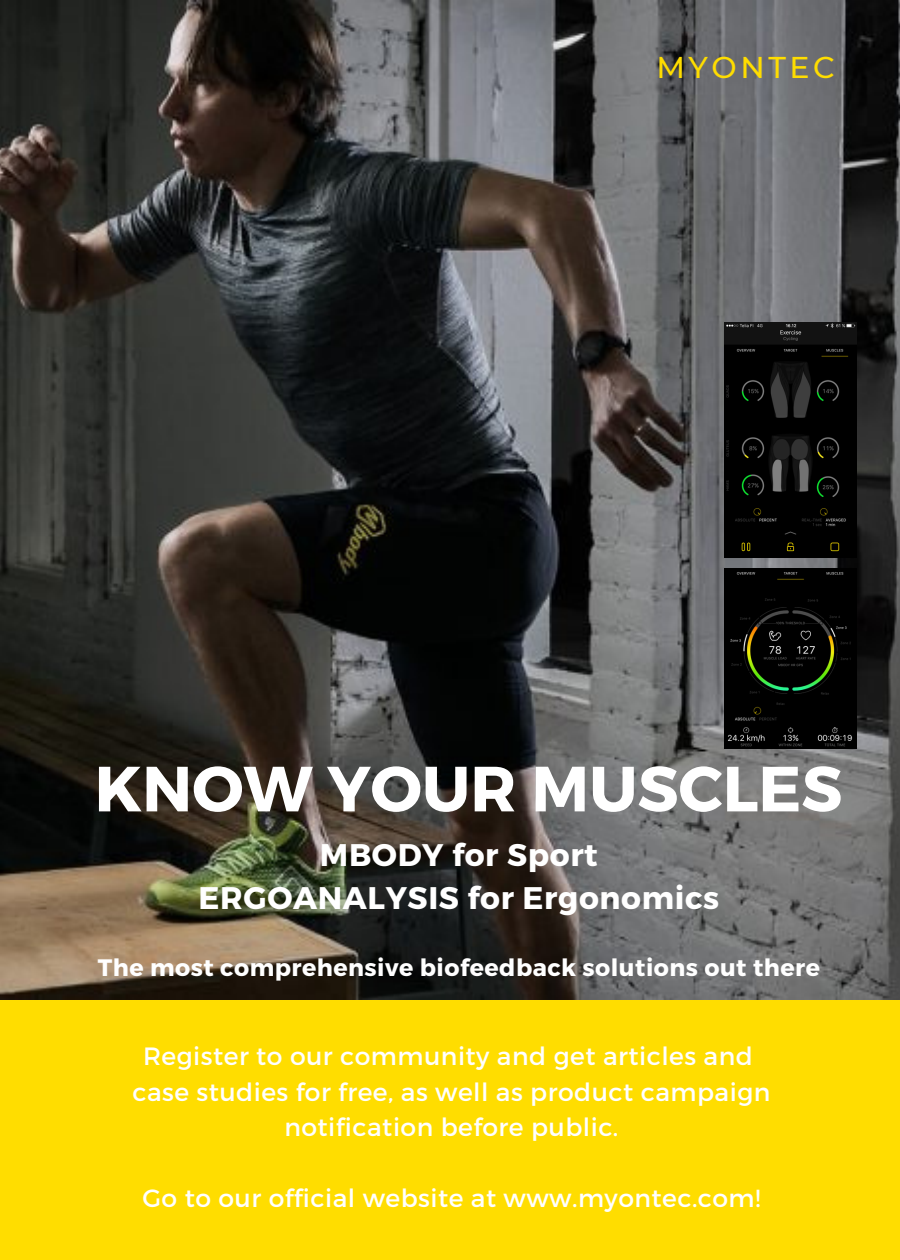
<style>
.page{position:relative;width:900px;height:1260px;background:#fff}
.page>*{position:absolute;margin:0;border:0;box-sizing:border-box;transform-origin:0 0}
.t1{font:700 63.75px "Montserrat";color:#fff}
.t2{font:700 31.25px/43px "Montserrat";letter-spacing:.02em;color:#fff;text-align:center}
.t3{font:500 30px "Montserrat";letter-spacing:.12em;color:#fd0}
.t4{font:25px/35.5px "Montserrat";letter-spacing:.02em;color:#fff;text-align:center}
.t5{font:700 23.75px "Montserrat";letter-spacing:.02em;color:#fff}
</style>
<div class="page">
<img style="left:0;top:0;width:900px;height:999px">
<div style="left:0;top:999px;width:900px;height:261px;background:#fd0"></div>
<img style="left:725px;top:569px;width:131px;height:180px">
<img style="left:725px;top:323px;width:131px;height:234px">
<p class="t3" style="left:656px;top:49px;width:180px">MYONTEC</p>
<h1 class="t1" style="left:94px;top:747px;width:749px">KNOW YOUR MUSCLES</h1>
<p class="t2" style="left:199px;top:831px;width:522px">MBODY for Sport<br>ERGOANALYSIS for Ergonomics</p>
<p class="t5" style="left:98px;top:952px;width:724px">The most comprehensive biofeedback solutions out there</p>
<p class="t4" style="left:132px;top:1037px;width:639px">Register to our community and get articles and case studies for free, as well as product campaign notification before public.</p>
<p class="t4" style="left:142px;top:1179px;width:620px">Go to our official website at www.myontec.com!</p>
</div>
